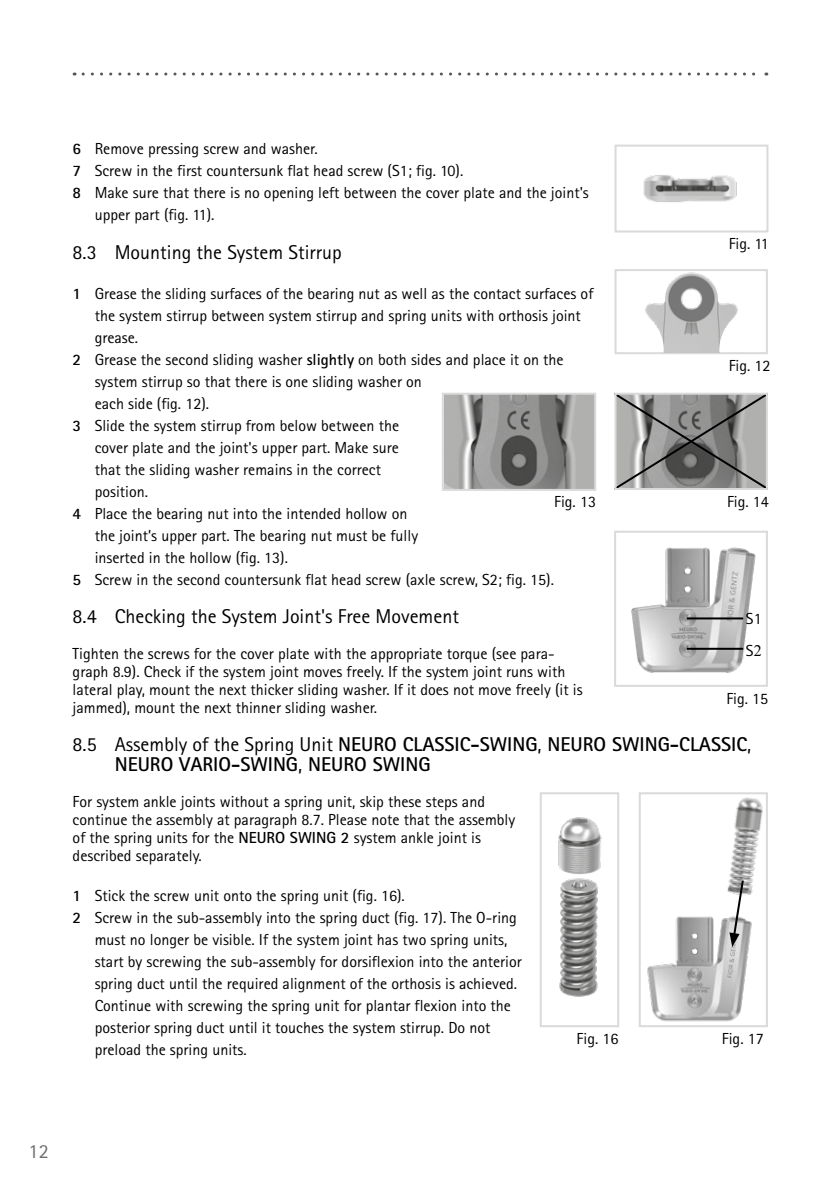
<style>
.page{position:relative;width:840px;height:1191px;background:#fff}
.page>*{position:absolute;margin:0;border:0;box-sizing:border-box;transform-origin:0 0}
.t1{font:700 20px/20px "Rotis Sans Serif Pro";color:#000}
.t2{font:20px "Rotis Sans Serif Pro";color:#000}
.t3{font:20px "Rotis Sans Serif Pro";color:#706f6f}
.t4{font:16px/18px "Rotis Sans Serif Pro";color:#000}
.s1{font-weight:700}
.s2{font-weight:400}
.s3{font-family:"Times New Roman"}
</style>
<div class="page">
<svg style="left:83px;top:73px;width:683px;height:3px"></svg>
<img style="left:643px;top:174px;width:94px;height:29px">
<div style="left:614px;top:145px;width:154px;height:87px;border:2px solid #dadada"></div>
<div style="left:614px;top:269px;width:153px;height:85px;border:2px solid #dadada"></div>
<img style="left:643px;top:271px;width:96px;height:81px">
<img style="left:444px;top:396px;width:149px;height:92px">
<div style="left:441px;top:393px;width:155px;height:98px;border:2px solid #dadada"></div>
<svg style="left:614px;top:392px;width:154px;height:98px;background:#8b8a8a"></svg>
<div style="left:614px;top:393px;width:153px;height:97px;border:2px solid #dadada"></div>
<img style="left:631px;top:547px;width:125px;height:126px">
<div style="left:613px;top:531px;width:154px;height:156px;border:2px solid #dadada"></div>
<hr style="left:686px;top:617px;width:56px;height:2px;background:#000">
<hr style="left:686px;top:648px;width:56px;height:2px;background:#000">
<img style="left:558px;top:817px;width:44px;height:180px">
<div style="left:539px;top:792px;width:80px;height:235px;border:2px solid #dadada"></div>
<img style="left:647px;top:916px;width:105px;height:106px">
<div style="left:638px;top:792px;width:129px;height:235px;border:2px solid #dadada"></div>
<img style="left:727px;top:797px;width:38px;height:103px">
<svg style="left:729px;top:878px;width:15px;height:69px"></svg>
<p class="t4" style="left:73px;top:140px;width:246px"><span class="s1">6</span> Remove pressing screw and washer.</p>
<p class="t4" style="left:73px;top:162px;width:392px"><span class="s1">7</span> Screw in the first countersunk flat head screw (S1; fig. 10).</p>
<p class="t4" style="left:73px;top:184px;width:517px"><span class="s1">8</span> Make sure that there is no opening left between the cover plate and the joint's</p>
<p class="t4" style="left:95px;top:206px;width:121px">upper part (fig. 11).</p>
<p class="t2" style="left:73px;top:240px;width:270px">8.3 Mounting the System Stirrup</p>
<p class="t4" style="left:73px;top:284px;width:522px"><span class="s1">1</span> Grease the sliding surfaces of the bearing nut as well as the contact surfaces of</p>
<p class="t4" style="left:95px;top:306px;width:487px">the system stirrup between system stirrup and spring units with orthosis joint</p>
<p class="t4" style="left:95px;top:328px;width:45px">grease.</p>
<p class="t4" style="left:73px;top:350px;width:492px"><span class="s1">2</span> Grease the second sliding washer <span class="s1">slightly</span> on both sides and place it on the</p>
<p class="t4" style="left:95px;top:372px;width:328px">system stirrup so that there is one sliding washer on</p>
<p class="t4" style="left:95px;top:394px;width:116px">each side (fig. 12).</p>
<p class="t4" style="left:73px;top:416px;width:328px"><span class="s1">3</span> Slide the system stirrup from below between the</p>
<p class="t4" style="left:95px;top:438px;width:305px">cover plate and the joint's upper part. Make sure</p>
<p class="t4" style="left:95px;top:460px;width:288px">that the sliding washer remains in the correct</p>
<p class="t4" style="left:95px;top:482px;width:55px">position.</p>
<p class="t4" style="left:73px;top:504px;width:336px"><span class="s1">4</span> Place the bearing nut into the intended hollow on</p>
<p class="t4" style="left:95px;top:526px;width:325px">the joint’s upper part. The bearing nut must be fully</p>
<p class="t4" style="left:95px;top:548px;width:195px">inserted in the hollow (fig. 13).</p>
<p class="t4" style="left:73px;top:570px;width:482px"><span class="s1">5</span> Screw in the second countersunk flat head screw (axle screw, S2; fig. 15).</p>
<p class="t2" style="left:73px;top:604px;width:387px">8.4 Checking the System Joint's Free Movement</p>
<p class="t4" style="left:73px;top:644px;width:511px">Tighten the screws for the cover plate with the appropriate torque (see para&shy;graph 8.9). Check if the system joint moves freely. If the system joint runs with lateral play, mount the next thicker sliding washer. If it does not move freely (it is jammed), mount the next thinner sliding washer.</p>
<p class="t1" style="left:115px;top:733px;width:637px;text-indent:-42px"><span class="s2">8.5 Assembly of the Spring Unit</span> NEURO CLASSIC-SWING<span class="s2">,</span> NEURO SWING-CLASSIC<span class="s2">,<br></span>NEURO VARIO-SWING<span class="s2">,</span> NEURO SWING</p>
<p class="t4" style="left:73px;top:792px;width:444px">For system ankle joints without a spring unit, skip these steps and continue the assembly at paragraph 8.7. Please note that the assembly of the spring units for the <span class="s1">NEURO SWING 2</span> system ankle joint is described separately.</p>
<p class="t4" style="left:73px;top:886px;width:333px"><span class="s1">1</span> Stick the screw unit onto the spring unit (fig. 16).</p>
<p class="t4" style="left:73px;top:908px;width:445px"><span class="s1">2</span> Screw in the sub-assembly into the spring duct (fig. 17). The O-ring</p>
<p class="t4" style="left:95px;top:930px;width:414px">must no longer be visible. If the system joint has two spring units,</p>
<p class="t4" style="left:95px;top:952px;width:428px">start by screwing the sub-assembly for dorsiflexion into the anterior</p>
<p class="t4" style="left:95px;top:974px;width:424px">spring duct until the required alignment of the orthosis is achieved.</p>
<p class="t4" style="left:95px;top:996px;width:417px">Continue with screwing the spring unit for plantar flexion into the</p>
<p class="t4" style="left:95px;top:1018px;width:397px">posterior spring duct until it touches the system stirrup. Do not</p>
<p class="t4" style="left:95px;top:1040px;width:153px">preload the spring units.</p>
<p class="t4" style="left:728px;top:235px;width:41px">Fig. 11</p>
<p class="t4" style="left:728px;top:357px;width:43px">Fig. 12</p>
<p class="t4" style="left:554px;top:493px;width:43px">Fig. 13</p>
<p class="t4" style="left:726px;top:492px;width:43px">Fig. 14</p>
<p class="t4" style="left:745px;top:602px;width:17px;line-height:31.8px">S1<br>S<span class="s3">2</span></p>
<p class="t4" style="left:726px;top:689px;width:43px">Fig. 15</p>
<p class="t4" style="left:576px;top:1029px;width:43px">Fig. 16</p>
<p class="t4" style="left:721px;top:1029px;width:43px">Fig. 17</p>
<p class="t3" style="left:29px;top:1139px;width:21px">12</p>
</div>
